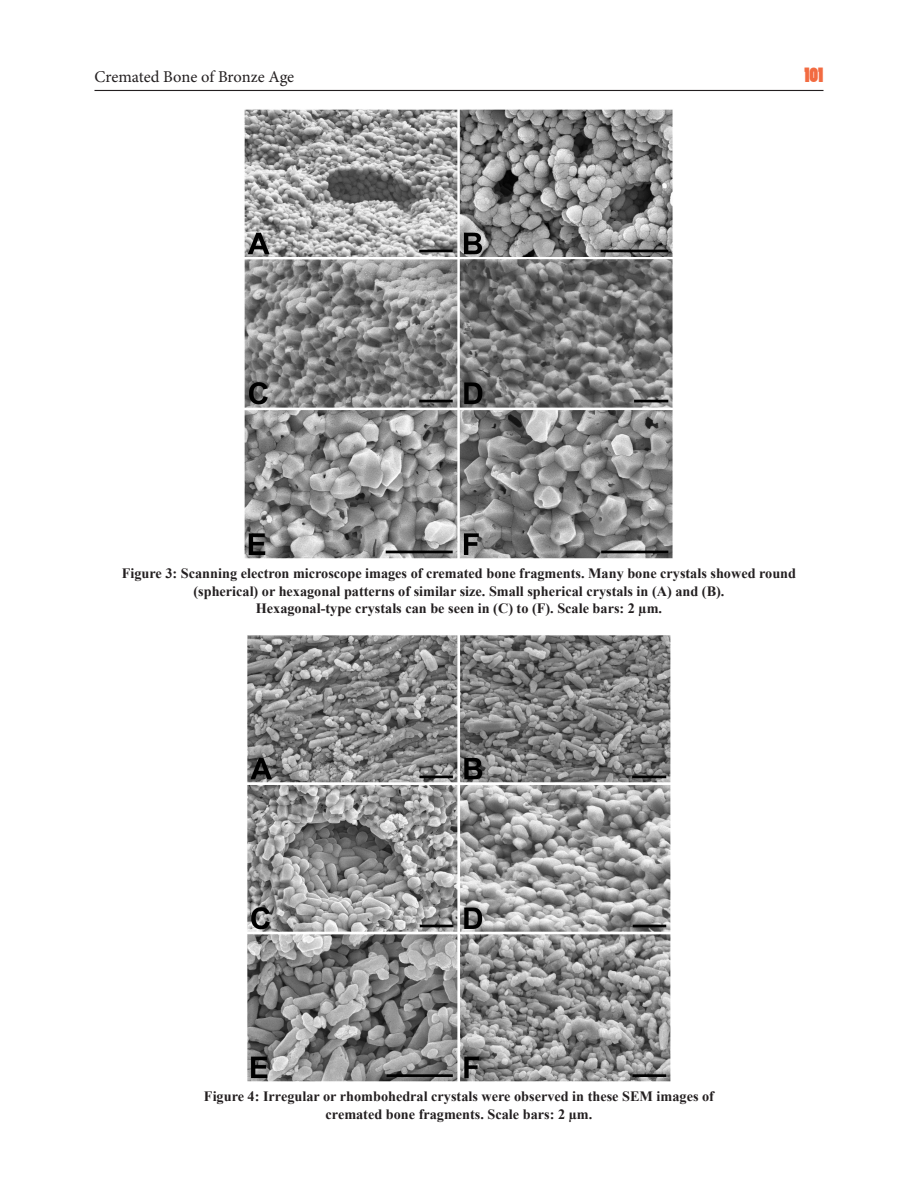
<style>
.page{position:relative;width:918px;height:1188px;background:#fff}
.page>*{position:absolute;margin:0;border:0;box-sizing:border-box;transform-origin:0 0}
.t1{font:19.5px "Poplar Std";color:#f26b41}
.t2{font:16.5px "Minion Pro";letter-spacing:-.005em;color:#231f20}
.t3{font:700 14.25px/17.9px "Times New Roman";color:#231f20;text-align:center}
</style>
<div class="page">
<hr style="left:94px;top:90px;width:730px;height:1px;background:#231f20">
<img style="left:244px;top:109px;width:429px;height:450px">
<img style="left:247px;top:635px;width:424px;height:447px">
<p class="t2" style="left:94px;top:66px;width:201px">Cremated Bone of Bronze Age</p>
<h1 class="t1" style="left:804px;top:65px;width:21px">101</h1>
<p class="t3" style="left:122px;top:564px;width:676px">Figure 3: Scanning electron microscope images of cremated bone fragments. Many bone crystals showed round (spherical) or hexagonal patterns of similar size. Small spherical crystals in (A) and (B).<br>Hexagonal-type crystals can be seen in (C) to (F). Scale bars: 2 µm.</p>
<p class="t3" style="left:204px;top:1087px;width:512px">Figure 4: Irregular or rhombohedral crystals were observed in these SEM images of cremated bone fragments. Scale bars: 2 µm.</p>
</div>
